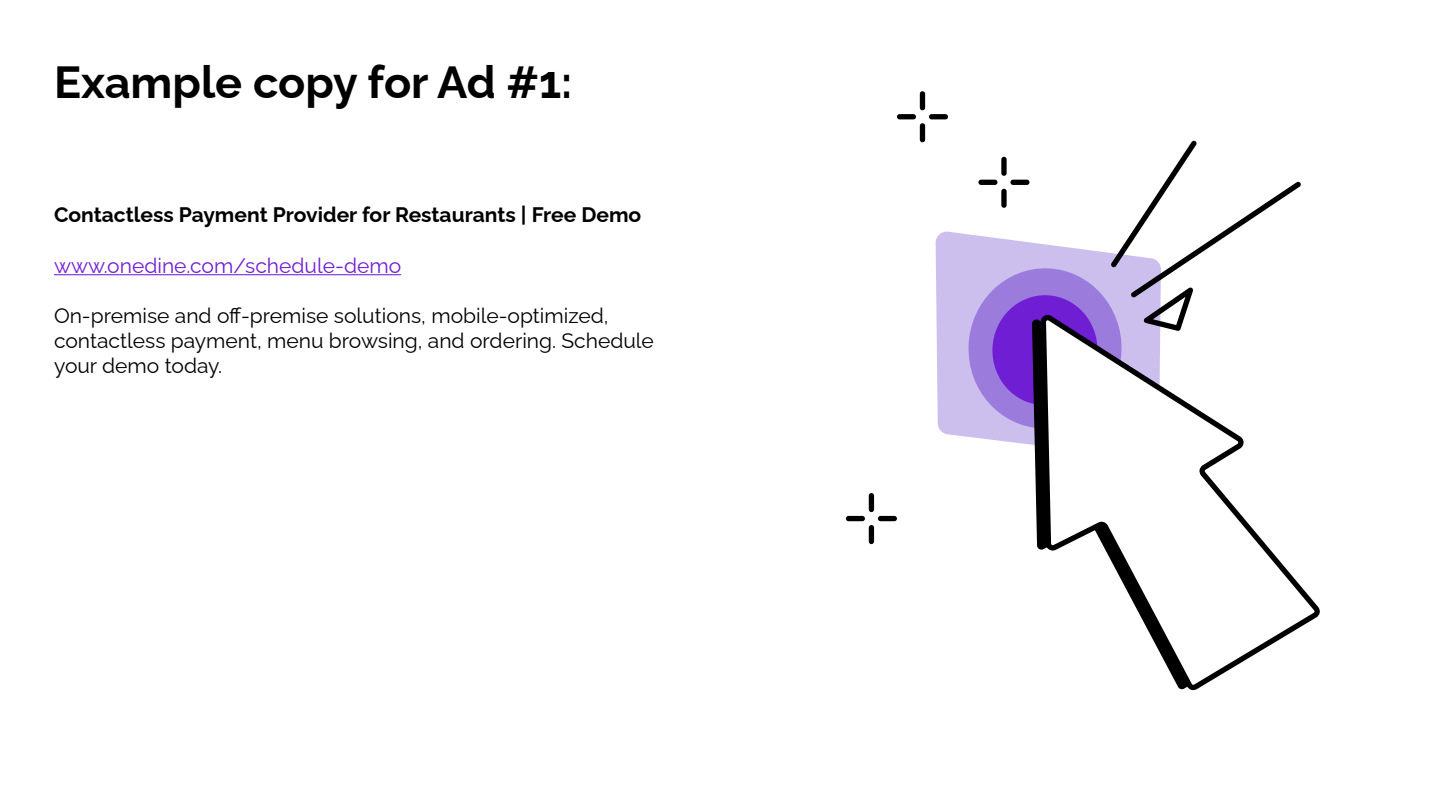
<style>
.page{position:relative;width:1437px;height:810px;background:#fff}
.page>*{position:absolute;margin:0;border:0;box-sizing:border-box;transform-origin:0 0}
.t1{font:700 45px "Raleway";color:#000}
.t2{font:21px/25.2px "Raleway";color:#000}
.t3{font:700 21px "Raleway";color:#000}
.t4{font:21px "Raleway";color:#701ed3}
</style>
<div class="page">
<hr style="left:54px;top:274px;width:347px;height:1px;background:#701ed3">
<svg style="left:935px;top:231px;width:96px;height:214px;background:#d2c7ef"></svg>
<svg style="left:1031px;top:430px;width:9px;height:120px"></svg>
<svg style="left:1040px;top:430px;width:279px;height:260px"></svg>
<svg style="left:967px;top:140px;width:334px;height:290px"></svg>
<div style="left:1001px;top:157px;width:5px;height:19px;background:#000;border-radius:3px"></div>
<div style="left:1001px;top:189px;width:5px;height:19px;background:#000;border-radius:3px"></div>
<div style="left:978px;top:180px;width:19px;height:5px;background:#000;border-radius:3px"></div>
<div style="left:1010px;top:180px;width:19px;height:5px;background:#000;border-radius:3px"></div>
<div style="left:919px;top:91px;width:6px;height:19px;background:#000;border-radius:3px"></div>
<div style="left:919px;top:123px;width:6px;height:19px;background:#000;border-radius:3px"></div>
<div style="left:897px;top:114px;width:19px;height:5px;background:#000;border-radius:3px"></div>
<div style="left:929px;top:114px;width:19px;height:5px;background:#000;border-radius:3px"></div>
<div style="left:846px;top:516px;width:19px;height:5px;background:#000;border-radius:3px"></div>
<div style="left:868px;top:493px;width:6px;height:19px;background:#000;border-radius:3px"></div>
<div style="left:868px;top:525px;width:6px;height:19px;background:#000;border-radius:3px"></div>
<div style="left:878px;top:516px;width:19px;height:5px;background:#000;border-radius:3px"></div>
<h1 class="t1" style="left:54px;top:63px;width:520px">Example copy for Ad #1:</h1>
<p class="t3" style="left:54px;top:206px;width:589px">Contactless Payment Provider for Restaurants | Free Demo</p>
<p class="t4" style="left:54px;top:257px;width:349px">www.onedine.com/schedule-demo</p>
<p class="t2" style="left:54px;top:301px;width:601px">On-premise and off-premise solutions, mobile-optimized, contactless payment, menu browsing, and ordering. Schedule your demo today.</p>
</div>
